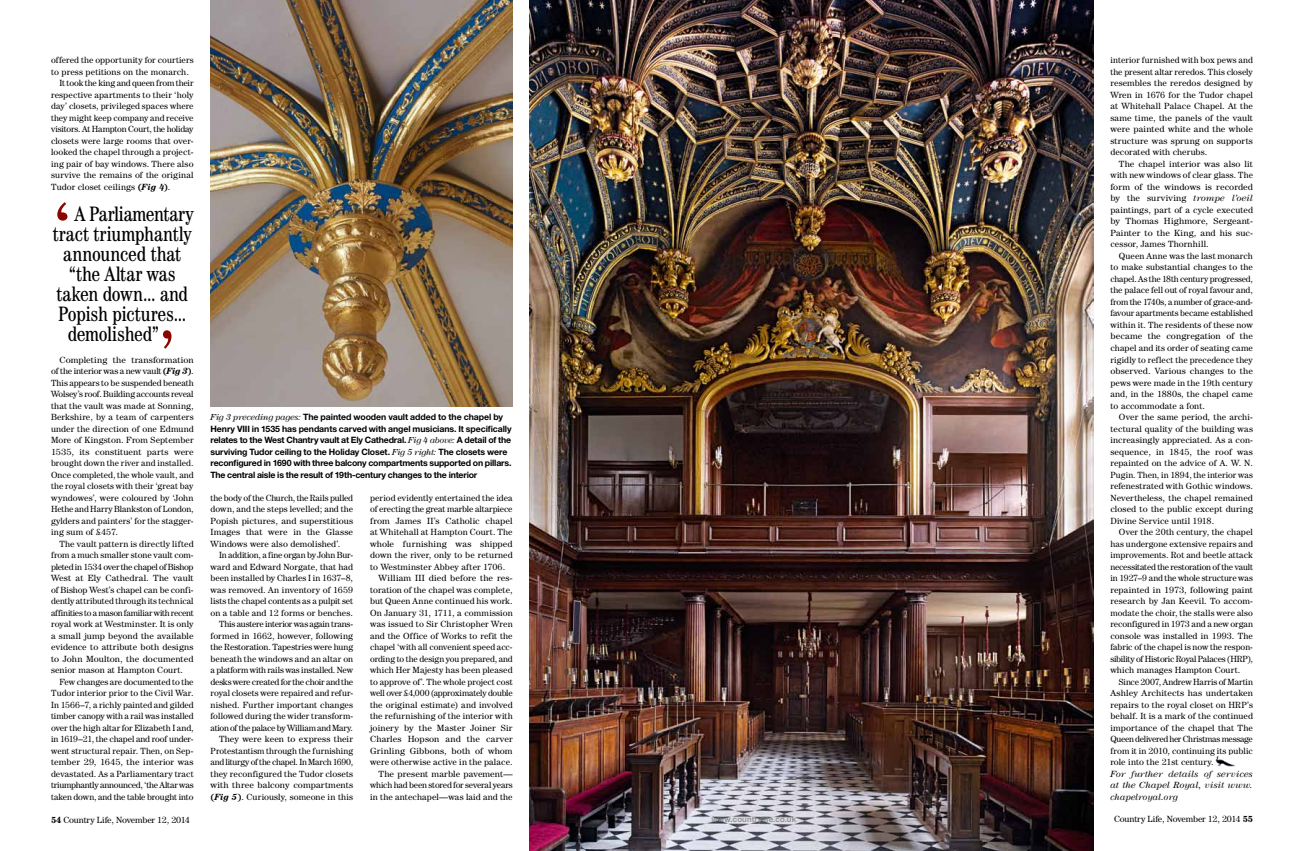
<style>
.page{position:relative;width:1304px;height:851px;background:#fff}
.page>*{position:absolute;margin:0;border:0;box-sizing:border-box;transform-origin:0 0}
.t1{font:72px "Century IT Cby BT";color:#890700;scale:1.12 1}
.t2{font:72px "Century IT Cby BT";color:#890700;scale:.95 1}
.t3{font:condensed 21px "Century IT Cby BT";color:#000;scale:.95 1}
.t4{font:9px/11.5px "Century IT Cby BT";letter-spacing:.005em;color:#000;text-align:justify}
.t5{font:9px "Century IT Cby BT";letter-spacing:-.02em;color:#000}
.t6{font:italic 9px/11.5px "Century IT Cby BT";letter-spacing:.01em;color:#000;text-align:justify}
.t7{font:9px "Century IT Cby BT";letter-spacing:-.025em;color:#000}
.t8{font:700 8.8px/11.5px "Helvetica Neue";letter-spacing:-.015em;color:#000}
.t9{font:500 8px "Helvetica Neue";letter-spacing:.015em;color:#868786}
.s1{font-weight:700}
.s2{font-weight:700;font-style:italic}
.s3{font-family:"Century IT Cby BT";font-weight:400;font-style:italic}
.s4{font-style:italic}
</style>
<div class="page">
<img style="left:211px;top:0;width:302px;height:407px">
<img style="left:530px;top:0;width:563px;height:850px">
<img style="left:1215px;top:755px;width:20px;height:11px">
<p class="t4" style="left:51px;top:54px;width:144px">offered the opportunity for courtiers</p>
<p class="t4" style="left:51px;top:66px;width:139px">to press petitions on the monarch.</p>
<p class="t7" style="left:60px;top:78px;width:136px">It took the king and queen from their</p>
<p class="t4" style="left:51px;top:89px;width:144px">respective apartments to their ‘holy</p>
<p class="t4" style="left:51px;top:100px;width:144px">day’ closets, privileged spaces where</p>
<p class="t4" style="left:51px;top:112px;width:144px">they might keep company and receive</p>
<p class="t5" style="left:51px;top:124px;width:144px">visitors. At Hampton Court, the holiday</p>
<p class="t4" style="left:51px;top:135px;width:144px">closets were large rooms that over-</p>
<p class="t4" style="left:51px;top:146px;width:144px">looked the chapel through a project-</p>
<p class="t4" style="left:51px;top:158px;width:144px">ing pair of bay windows. There also</p>
<p class="t4" style="left:51px;top:169px;width:144px">survive the remains of the original</p>
<p class="t4" style="left:51px;top:181px;width:121px">Tudor closet ceilings <span class="s1">(</span><span class="s2">Fig 4</span><span class="s1">)</span>.</p>
<h1 class="t1" style="left:51px;top:184px;width:22px">‘</h1>
<h2 class="t3" style="left:75px;top:201px;width:127px">A Parliamentary</h2>
<h2 class="t3" style="left:53px;top:221px;width:148px">tract triumphantly</h2>
<h2 class="t3" style="left:63px;top:241px;width:126px">announced that</h2>
<h2 class="t3" style="left:69px;top:261px;width:114px">“the Altar was</h2>
<h2 class="t3" style="left:56px;top:281px;width:140px">taken down... and</h2>
<h2 class="t3" style="left:58px;top:301px;width:136px">Popish pictures...</h2>
<h2 class="t3" style="left:68px;top:321px;width:98px">demolished”</h2>
<h1 class="t2" style="left:158px;top:312px;width:22px">’</h1>
<p class="t4" style="left:51px;top:353px;width:144px;text-indent:9px">Completing the transformation of the interior was a new vault <span class="s1">(</span><span class="s2">Fig 3</span><span class="s1">)</span>.<br>This appears to be suspended beneath Wolsey’s roof. Building accounts reveal that the vault was made at Sonning, Berkshire, by a team of carpenters under the direction of one Edmund More of Kingston. From September 1535, its constituent parts were brought down the river and installed.<br>Once completed, the whole vault, and the royal closets with their ‘great bay wyndowes’, were coloured by ‘John Hethe and Harry Blankston of London, gylders and painters’ for the stagger&shy;ing sum of £457.</p>
<p class="t4" style="left:51px;top:537px;width:144px;text-indent:9px">The vault pattern is directly lifted from a much smaller stone vault com&shy;pleted in 1534 over the chapel of Bishop West at Ely Cathedral. The vault of Bishop West’s chapel can be confi&shy;dently attributed through its technical affinities to a mason familiar with recent royal work at Westminster. It is only a small jump beyond the available evidence to attribute both designs to John Moulton, the documented senior mason at Hampton Court.</p>
<p class="t4" style="left:51px;top:675px;width:144px;text-indent:9px">Few changes are documented to the Tudor interior prior to the Civil War.<br>In 1566–7, a richly painted and gilded timber canopy with a rail was installed over the high altar for Elizabeth I and, in 1619–21, the chapel and roof under&shy;went structural repair. Then, on Sep&shy;tember 29, 1645, the interior was devastated. As a Parliamentary tract triumphantly announced, ‘the Altar was taken down, and the table brought into</p>
<p class="t8" style="left:211px;top:411px;width:302px"><span class="s3">Fig 3 preceding pages:</span> The painted wooden vault added to the chapel by Henry VIII in 1535 has pendants carved with angel musicians. It specifically relates to the West Chantry vault at Ely Cathedral. <span class="s3">Fig 4 above:</span> A detail of the surviving Tudor ceiling to the Holiday Closet. <span class="s3">Fig 5 right:</span> The closets were reconfigured in 1690 with three balcony compartments supported on pillars.<br>The central aisle is the result of 19th-century changes to the interior</p>
<p class="t4" style="left:211px;top:491px;width:144px">the body of the Church, the Rails pulled down, and the steps levelled; and the Popish pictures, and superstitious Images that were in the Glasse Windows were also demolished’.</p>
<p class="t4" style="left:211px;top:549px;width:144px;text-align:right">In addition, a fine organ by John Bur&shy;ward and Edward Norgate, that had been installed by Charles I in 1637–8, was removed. An inventory of 1659 lists the chapel contents as a pulpit set on a table and 12 forms or benches.<br>This austere interior was again trans&shy;formed in 1662, however, following the Restoration. Tapestries were hung beneath the windows and an altar on a platform with rails was installed. New desks were created for the choir and the royal closets were repaired and refur&shy;nished. Further important changes followed during the wider transform&shy;ation of the palace by William and Mary.<br>They were keen to express their Protestantism through the furnishing and liturgy of the chapel. In March 1690, they reconfigured the Tudor closets with three balcony compartments <span class="s1">(</span><span class="s2">Fig 5</span><span class="s1">)</span>. Curiously, someone in this</p>
<p class="t4" style="left:370px;top:491px;width:144px">period evidently entertained the idea</p>
<p class="t4" style="left:370px;top:503px;width:144px">of erecting the great marble altarpiece</p>
<p class="t4" style="left:370px;top:514px;width:144px">from James II ’s Catholic chapel</p>
<p class="t4" style="left:370px;top:526px;width:144px">at Whitehall at Hampton Court. The</p>
<p class="t4" style="left:370px;top:537px;width:144px">whole furnishing was shipped</p>
<p class="t4" style="left:370px;top:549px;width:144px">down the river, only to be returned</p>
<p class="t4" style="left:370px;top:560px;width:137px">to Westminster Abbey after 1706.</p>
<p class="t4" style="left:379px;top:572px;width:39px">William III</p>
<p class="t4" style="left:370px;top:572px;width:144px;text-align:right">died before the res-<br>toration of the chapel was complete, but Queen Anne continued his work.<br>On January 31, 1711, a commission was issued to Sir Christopher Wren and the Office of Works to refit the chapel ‘with all convenient speed acc&shy;ording to the design you prepared, and which Her Majesty has been pleased to approve of’. The whole project cost well over £4,000 (approximately double the original estimate) and involved the refurnishing of the interior with joinery by the Master Joiner Sir Charles Hopson and the carver Grinling Gibbons, both of whom were otherwise active in the palace.<br>The present marble pavement— which had been stored for several years in the antechapel—was laid and the</p>
<p class="t4" style="left:1110px;top:54px;width:144px">interior furnished with box pews and the present altar reredos. This closely resembles the reredos designed by Wren in 1676 for the Tudor chapel at Whitehall Palace Chapel. At the same time, the panels of the vault were painted white and the whole structure was sprung on supports decorated with cherubs.</p>
<p class="t4" style="left:1110px;top:158px;width:144px;text-indent:9px">The chapel interior was also lit with new windows of clear glass. The form of the windows is recorded by the surviving <span class="s4">trompe l’oeil </span>paintings, part of a cycle executed by Thomas Highmore, Sergeant-Painter to the King, and his suc&shy;cessor, James Thornhill.</p>
<p class="t4" style="left:1110px;top:250px;width:144px;text-indent:9px">Queen Anne was the last monarch to make substantial changes to the chapel. As the 18th century progressed, the palace fell out of royal favour and, from the 1740s, a number of grace-and&shy;favour apartments became established within it. The residents of these now became the congregation of the chapel and its order of seating came rigidly to reflect the precedence they observed. Various changes to the pews were made in the 19th century and, in the 1880s, the chapel came to accommodate a font.</p>
<p class="t4" style="left:1110px;top:411px;width:144px;text-indent:9px">Over the same period, the archi&shy;tectural quality of the building was increasingly appreciated. As a con&shy;sequence, in 1845, the roof was repainted on the advice of A. W. N.<br>Pugin. Then, in 1894, the interior was refenestrated with Gothic windows.<br>Nevertheless, the chapel remained closed to the public except during Divine Service until 1918.</p>
<p class="t4" style="left:1110px;top:526px;width:144px;text-indent:9px">Over the 20th century, the chapel has undergone extensive repairs and improvements. Rot and beetle attack necessitated the restoration of the vault in 1927–9 and the whole structure was repainted in 1973, following paint research by Jan Keevil. To accom&shy;modate the choir, the stalls were also reconfigured in 1973 and a new organ console was installed in 1993. The fabric of the chapel is now the respon&shy;sibility of Historic Royal Palaces (HRP), which manages Hampton Court.</p>
<p class="t4" style="left:1110px;top:675px;width:144px;text-indent:9px">Since 2007, Andrew Harris of Martin Ashley Architects has undertaken repairs to the royal closet on HRP’s behalf. It is a mark of the continued importance of the chapel that The Queen delivered her Christmas message from it in 2010, continuing its public role into the 21st century.</p>
<p class="t6" style="left:1110px;top:767px;width:144px">For further details of services at the Chapel Royal, visit www. chapelroyal.org</p>
<p class="t5" style="left:51px;top:814px;width:140px"><span class="s1">54</span> Country Life, November 12, 2014</p>
<p class="t9" style="left:711px;top:814px;width:86px">www.countrylife.co.uk</p>
<p class="t5" style="left:1114px;top:813px;width:140px">Country Life, November 12, 2014 <span class="s1">55</span></p>
</div>
